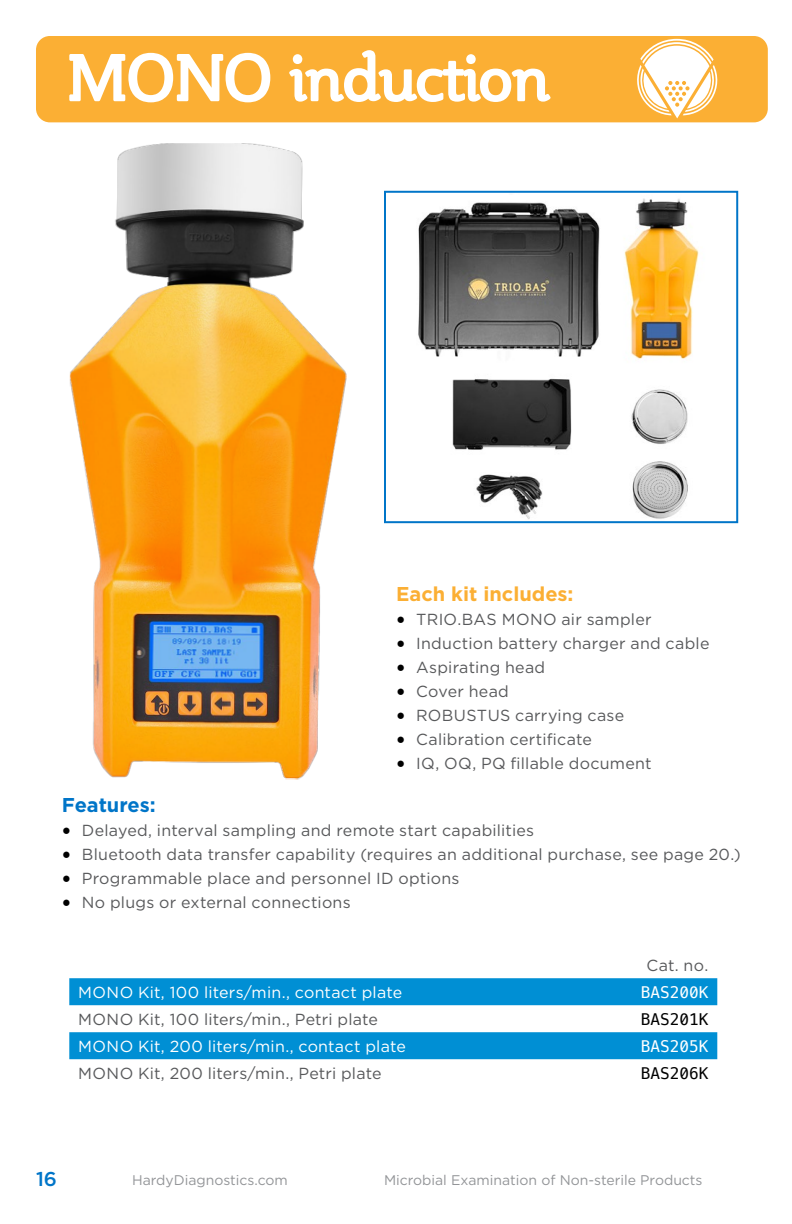
<style>
.page{position:relative;width:792px;height:1224px;background:#fff}
.page>*{position:absolute;margin:0;border:0;box-sizing:border-box;transform-origin:0 0}
.t1{font:700 64px "Steinem";color:#fff}
.t2{font:700 20px "Gotham";color:#fbaf34}
.t3{font:700 20px "Gotham";color:#0075c8}
.t4{font:500 20px "Gotham";color:#0075c8}
.t5{font:16px "Gotham";letter-spacing:.015em;color:#58595b}
.t6{font:16px "Gotham";letter-spacing:.015em;color:#fff}
.t7{font:16px "Menlo";color:#fff}
.t8{font:16px "Menlo";color:#000}
.t9{font:14px "Gotham";color:#939598}
.s1{font-family:"Minion Pro";font-size:24px;color:#000}
</style>
<div class="page">
<div style="left:36px;top:36px;width:732px;height:86px;background:#fbaf34;border-radius:14px"></div>
<svg style="left:69px;top:978px;width:648px;height:81px;fill:#008fd4"></svg>
<img style="left:69px;top:143px;width:278px;height:637px">
<img style="left:418px;top:198px;width:281px;height:321px">
<div style="left:384px;top:191px;width:354px;height:332px;border:2px solid #0075c8"></div>
<svg style="left:637px;top:39px;width:81px;height:79px"></svg>
<h1 class="t1" style="left:68px;top:42px;width:482px">MONO induction</h1>
<p class="t2" style="left:396px;top:580px;width:179px">Each kit includes:</p>
<p class="t5" style="left:396px;top:609px;width:257px"><span class="s1">•</span> TRIO.BAS MONO air sampler</p>
<p class="t5" style="left:396px;top:633px;width:315px"><span class="s1">•</span> Induction battery charger and cable</p>
<p class="t5" style="left:396px;top:657px;width:151px"><span class="s1">•</span> Aspirating head</p>
<p class="t5" style="left:396px;top:681px;width:114px"><span class="s1">•</span> Cover head</p>
<p class="t5" style="left:396px;top:705px;width:230px"><span class="s1">•</span> ROBUSTUS carrying case</p>
<p class="t5" style="left:396px;top:729px;width:197px"><span class="s1">•</span> Calibration certificate</p>
<p class="t5" style="left:396px;top:753px;width:257px"><span class="s1">•</span> IQ, OQ, PQ fillable document</p>
<p class="t3" style="left:62px;top:792px;width:95px">Features:</p>
<p class="t5" style="left:62px;top:820px;width:474px"><span class="s1">•</span> Delayed, interval sampling and remote start capabilities</p>
<p class="t5" style="left:62px;top:844px;width:680px"><span class="s1">•</span> Bluetooth data transfer capability (requires an additional purchase, see page 20.)</p>
<p class="t5" style="left:62px;top:868px;width:399px"><span class="s1">•</span> Programmable place and personnel ID options</p>
<p class="t5" style="left:62px;top:892px;width:290px"><span class="s1">•</span> No plugs or external connections</p>
<p class="t5" style="left:646px;top:955px;width:63px">Cat. no.</p>
<p class="t6" style="left:78px;top:982px;width:325px">MONO Kit, 100 liters/min., contact plate</p>
<p class="t7" style="left:641px;top:981px;width:69px">BAS200K</p>
<p class="t5" style="left:78px;top:1009px;width:301px">MONO Kit, 100 liters/min., Petri plate</p>
<p class="t8" style="left:641px;top:1008px;width:69px">BAS201K</p>
<p class="t6" style="left:78px;top:1036px;width:329px">MONO Kit, 200 liters/min., contact plate</p>
<p class="t7" style="left:641px;top:1035px;width:69px">BAS205K</p>
<p class="t5" style="left:78px;top:1063px;width:305px">MONO Kit, 200 liters/min., Petri plate</p>
<p class="t8" style="left:641px;top:1062px;width:69px">BAS206K</p>
<p class="t4" style="left:36px;top:1166px;width:23px">16</p>
<p class="t9" style="left:132px;top:1171px;width:157px">HardyDiagnostics.com</p>
<p class="t9" style="left:384px;top:1171px;width:320px">Microbial Examination of Non-sterile Products</p>
</div>
